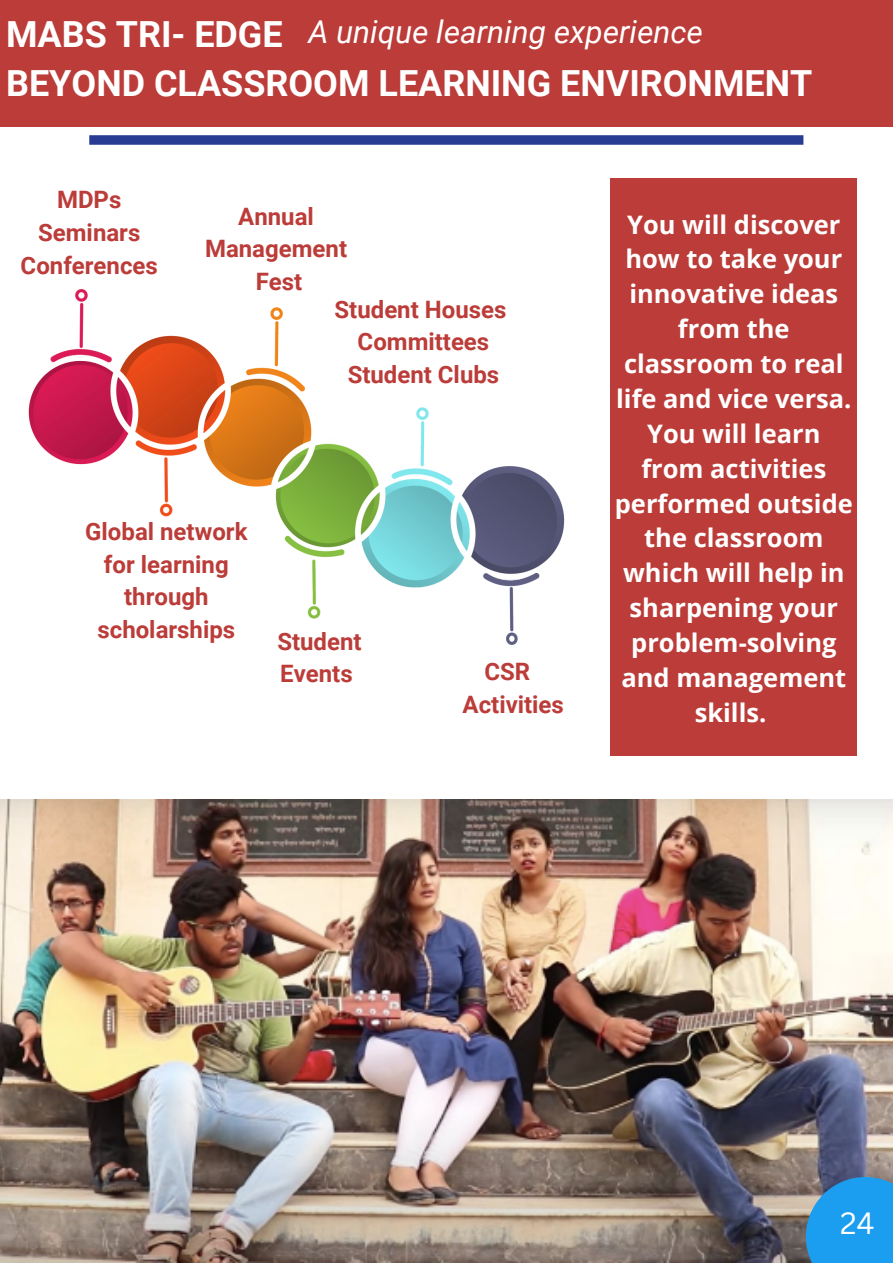
<style>
.page{position:relative;width:893px;height:1264px;background:#fff}
.page>*{position:absolute;margin:0;border:0;box-sizing:border-box;transform-origin:0 0}
.t1{font:700 36px/49.5px "Roboto";color:#fff}
.t2{font:italic 31.5px "Roboto";color:#fff}
.t3{font:30px "Canva Sans";color:#fff}
.t4{font:700 25.5px/34.8px "Open Sans";color:#fff;text-align:center}
.t5{font:700 24px/32.5px "Roboto";color:#bb3c38;text-align:center}
</style>
<div class="page">
<img style="left:0;top:799px;width:892px;height:463px">
<div style="left:0;top:0;width:892px;height:126px;background:#bb3c38"></div>
<svg style="left:89px;top:135px;width:714px;height:10px;background:#314497"></svg>
<img style="left:28px;top:289px;width:537px;height:355px">
<div style="left:609px;top:178px;width:247px;height:578px;background:#bb3c38"></div>
<div style="left:805px;top:1176px;width:87px;height:86px;background:#1b9df0"></div>
<p class="t2" style="left:308px;top:13px;width:396px">A unique learning experience</p>
<h1 class="t1" style="left:6px;top:10px;width:807px">MABS TRI- EDGE<br>BEYOND CLASSROOM LEARNING ENVIRONMENT</h1>
<p class="t5" style="left:21px;top:184px;width:139px">MDPs<br>Seminars<br>Conferences</p>
<p class="t5" style="left:205px;top:200px;width:143px">Annual<br>Management<br>Fest</p>
<p class="t5" style="left:334px;top:293px;width:173px">Student Houses<br>Committees<br>Student Clubs</p>
<p class="t5" style="left:85px;top:515px;width:164px">Global network for learning through scholarships</p>
<p class="t5" style="left:277px;top:625px;width:86px;text-align:left">Student<br>Events</p>
<p class="t5" style="left:462px;top:655px;width:103px">CSR<br>Activities</p>
<p class="t4" style="left:614px;top:206px;width:239px">You will discover how to take your innovative ideas from the classroom to real life and vice versa.<br>You will learn from activities performed outside the classroom which will help in sharpening your problem-solving and management skills.</p>
<p class="t3" style="left:840px;top:1201px;width:36px">24</p>
</div>
